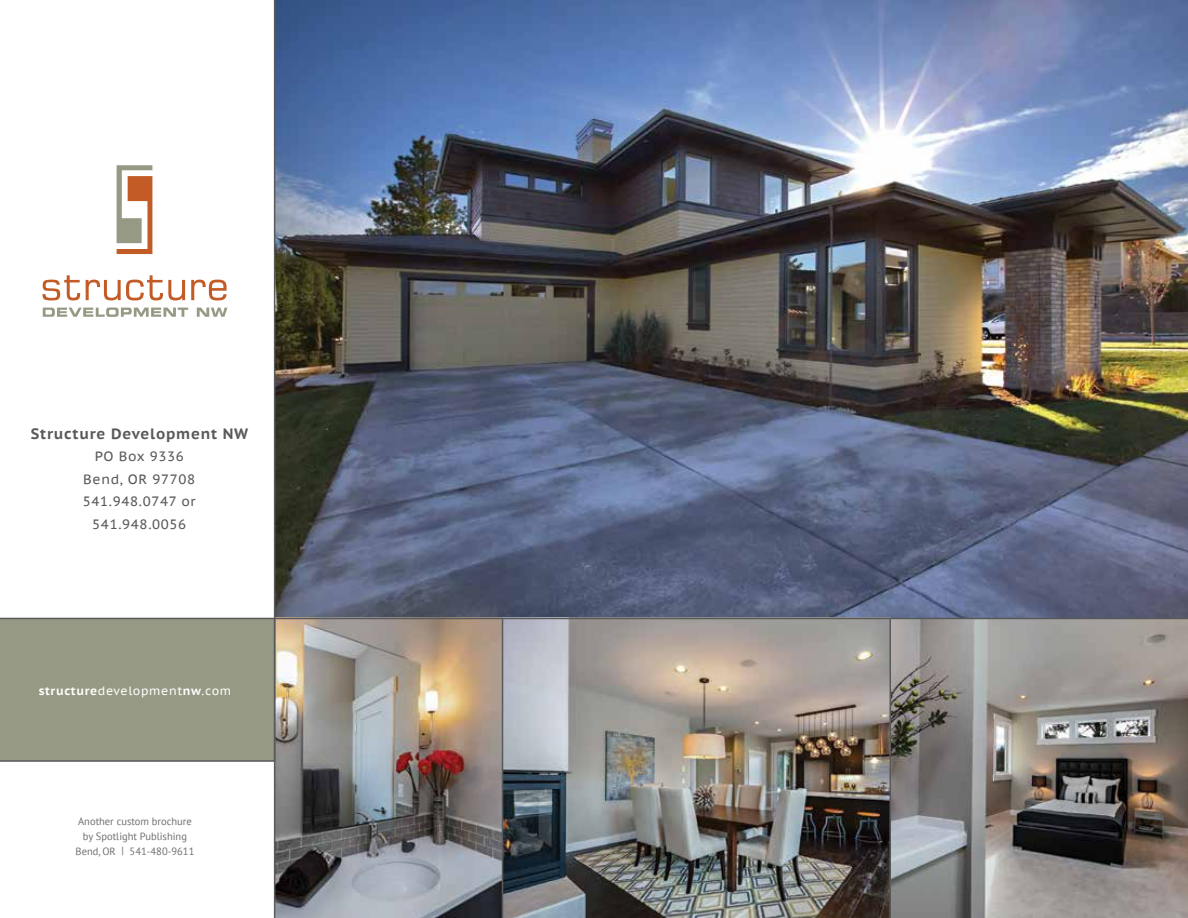
<style>
.page{position:relative;width:1188px;height:918px;background:#fff}
.page>*{position:absolute;margin:0;border:0;box-sizing:border-box;transform-origin:0 0}
.t1{font:700 15px "PT Sans Caption";letter-spacing:.05em;color:#58595b}
.t2{font:13.5px/22.5px "PT Sans Caption";letter-spacing:.05em;color:#58595b;text-align:center}
.t3{font:12px "PT Sans Caption";letter-spacing:.05em;color:#fff}
.t4{font:10.5px/15px "PT Sans";color:#6d6e71;text-align:center}
.s1{font-weight:700}
</style>
<div class="page">
<img style="left:275px;top:0;width:913px;height:618px">
<img style="left:503px;top:619px;width:685px;height:299px">
<img style="left:275px;top:619px;width:227px;height:299px">
<svg style="left:43px;top:275px;width:37px;height:25px"></svg>
<svg style="left:86px;top:275px;width:99px;height:25px"></svg>
<svg style="left:191px;top:280px;width:36px;height:20px"></svg>
<svg style="left:43px;top:307px;width:145px;height:10px"></svg>
<svg style="left:197px;top:308px;width:30px;height:9px"></svg>
<svg style="left:117px;top:165px;width:35px;height:89px"></svg>
<div style="left:0;top:618px;width:274px;height:144px;background:#969983"></div>
<hr style="left:274px;top:0;width:1px;height:918px;background:#58595b">
<hr style="left:274px;top:618px;width:914px;height:1px;background:#58595b">
<hr style="left:502px;top:619px;width:1px;height:299px;background:#58595b">
<hr style="left:890px;top:619px;width:1px;height:299px;background:#58595b">
<h1 class="t1" style="left:31px;top:423px;width:219px">Structure Development NW</h1>
<p class="t2" style="left:83px;top:445px;width:114px">PO Box 9336<br>Bend, OR 97708<br>541.948.0747 or<br>541.948.0056</p>
<p class="t3" style="left:39px;top:683px;width:194px"><span class="s1">structure</span>development<span class="s1">nw</span>.com</p>
<p class="t4" style="left:76px;top:813px;width:120px">Another custom brochure by Spotlight Publishing<br>Bend, OR | 541-480-9611</p>
</div>
